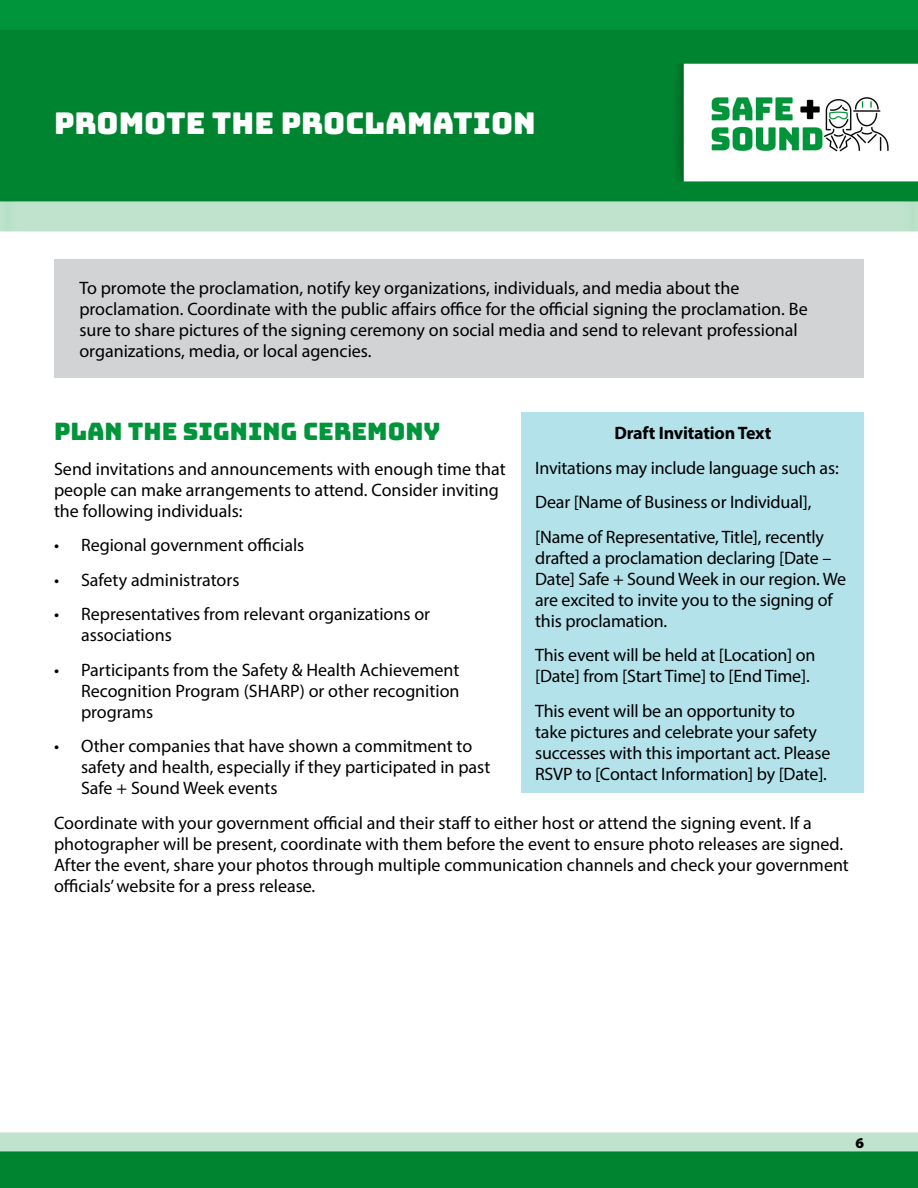
<style>
.page{position:relative;width:918px;height:1188px;background:#fff}
.page>*{position:absolute;margin:0;border:0;box-sizing:border-box;transform-origin:0 0}
.t1{font:30px "Bungee";color:#fff}
.t2{font:24px "Bungee";color:#00953b}
.t3{font:18px/21px "Myriad Pro";color:#000}
.t4{font:700 18px "Myriad Pro";letter-spacing:-.01em;color:#000}
.t5{font:900 15px "Myriad Pro";color:#000}
</style>
<div class="page">
<img style="left:0;top:0;width:918px;height:1188px">
<div style="left:54px;top:259px;width:810px;height:119px;background:#d1d3d4"></div>
<div style="left:522px;top:412px;width:342px;height:381px;background:#b3e2ea"></div>
<h1 class="t1" style="left:54px;top:106px;width:483px">PROMOTE THE PROCLAMATION</h1>
<p class="t3" style="left:79px;top:277px;width:730px">To promote the proclamation, notify key organizations, individuals, and media about the proclamation. Coordinate with the public affairs office for the official signing the proclamation. Be sure to share pictures of the signing ceremony on social media and send to relevant professional organizations, media, or local agencies.</p>
<h2 class="t2" style="left:54px;top:418px;width:388px">PLAN THE SIGNING CEREMONY</h2>
<p class="t3" style="left:54px;top:458px;width:453px">Send invitations and announcements with enough time that people can make arrangements to attend. Consider inviting the following individuals:</p>
<p class="t3" style="left:54px;top:535px;width:252px">• Regional government officials</p>
<p class="t3" style="left:54px;top:569px;width:187px">• Safety administrators</p>
<p class="t3" style="left:81px;top:604px;width:351px;text-indent:-27px">• Representatives from relevant organizations or associations</p>
<p class="t3" style="left:81px;top:659px;width:380px;text-align:justify;text-indent:-27px">• Participants from the Safety &amp; Health Achievement Recognition Program (SHARP) or other recognition programs</p>
<p class="t3" style="left:81px;top:736px;width:411px;text-indent:-27px">• Other companies that have shown a commitment to safety and health, especially if they participated in past<br>Safe + Sound Week events</p>
<p class="t3" style="left:54px;top:812px;width:796px">Coordinate with your government official and their staff to either host or attend the signing event. If a photographer will be present, coordinate with them before the event to ensure photo releases are signed.<br>After the event, share your photos through multiple communication channels and check your government officials’ website for a press release.</p>
<p class="t4" style="left:614px;top:421px;width:158px">Draft Invitation Text</p>
<p class="t3" style="left:535px;top:450px;width:305px;line-height:34.5px">Invitations may include language such as:<br>Dear [Name of Business or Individual], [Name of Representative, Title], recently</p>
<p class="t3" style="left:535px;top:547px;width:313px">drafted a proclamation declaring [Date – Date] Safe + Sound Week in our region. We are excited to invite you to the signing of this proclamation.</p>
<p class="t3" style="left:535px;top:644px;width:282px">This event will be held at [Location] on [Date] from [Start Time] to [End Time].</p>
<p class="t3" style="left:535px;top:700px;width:297px">This event will be an opportunity to take pictures and celebrate your safety successes with this important act. Please RSVP to [Contact Information] by [Date].</p>
<p class="t5" style="left:855px;top:1133px;width:10px">6</p>
</div>
